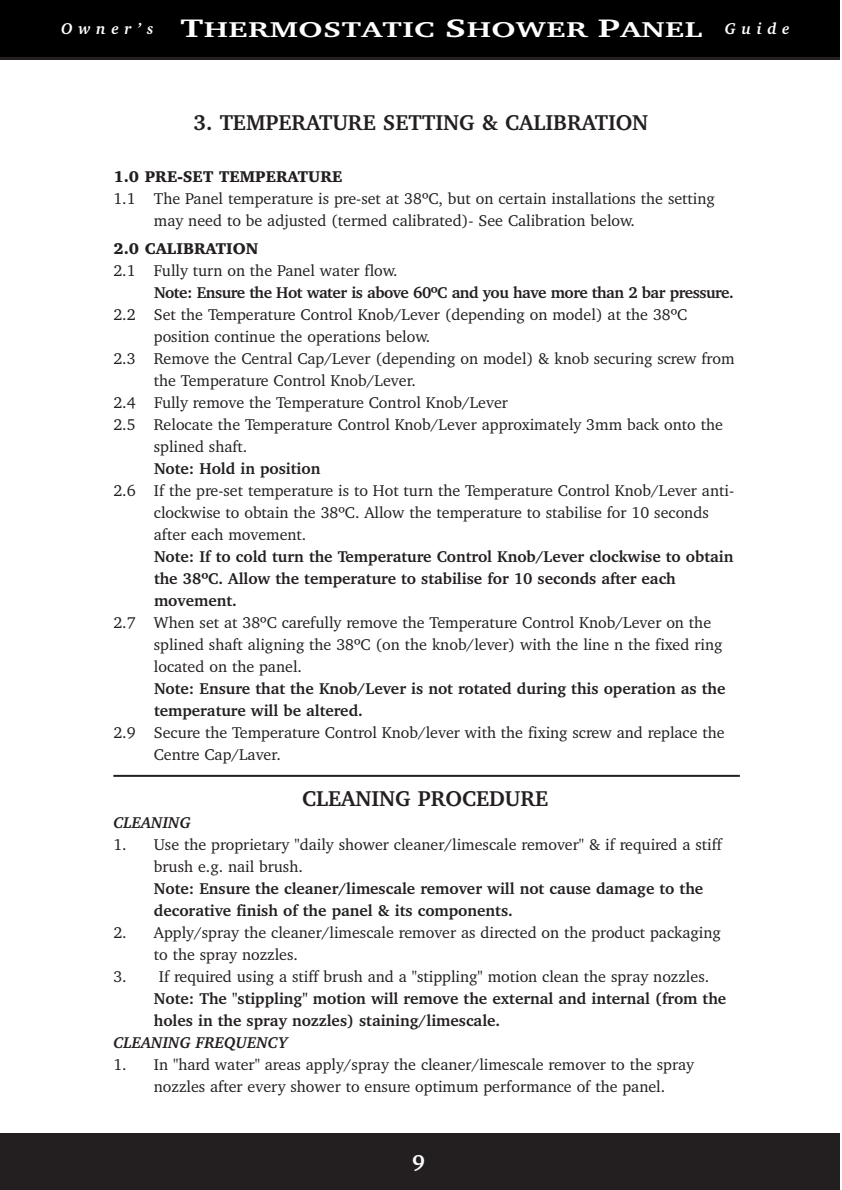
<style>
.page{position:relative;width:842px;height:1190px;background:#fff}
.page>*{position:absolute;margin:0;border:0;box-sizing:border-box;transform-origin:0 0}
.t1{font:700 22px "Charter IT Cby BT";color:#231f20}
.t2{font:700 22px "Charter IT Cby BT";letter-spacing:.015em;color:#fff;scale:1.45 1}
.t3{font:700 22px "Charter IT Cby BT";letter-spacing:.015em;color:#fff}
.t4{font:16px/22px "Charter IT Cby BT";color:#231f20}
.t5{font:700 16px/22px "Charter IT Cby BT";color:#231f20}
.t6{font:700 16px "Charter IT Cby BT";letter-spacing:-.03em;color:#231f20}
.t7{font:900 16px "Charter IT Cby BT";color:#231f20}
.t8{font:italic 700 16px "Charter IT Cby BT";color:#231f20}
.s1{font-style:italic;font-size:16px}
.s2{font-size:26px}
</style>
<div class="page">
<div style="left:0;top:1134px;width:840px;height:56px;background:#231f20"></div>
<div style="left:0;top:0;width:840px;height:60px;background:#231f20"></div>
<div style="left:0;top:0;width:840px;height:57px;background:#000"></div>
<hr style="left:113px;top:775px;width:627px;height:2px;background:#231f20">
<h1 class="t2" style="left:61px;top:21px;width:504px"><span class="s1">O w n e r ’ s</span> <span class="s2">T</span>HERMOSTATIC <span class="s2">S</span>HOWER <span class="s2">P</span>ANEL <span class="s1">G u i d e</span></h1>
<h1 class="t1" style="left:194px;top:114px;width:456px">3. TEMPERATURE SETTING &amp; CALIBRATION</h1>
<p class="t7" style="left:113px;top:171px;width:231px">1.0 PRE-SET TEMPERATURE</p>
<p class="t4" style="left:154px;top:189px;width:563px;text-indent:-40px">1.1 The Panel temperature is pre-set at 38ºC, but on certain installations the setting may need to be adjusted (termed calibrated)- See Calibration below.</p>
<p class="t7" style="left:113px;top:243px;width:146px">2.0 CALIBRATION</p>
<p class="t4" style="left:113px;top:261px;width:286px">2.1 Fully turn on the Panel water flow.</p>
<p class="t6" style="left:154px;top:287px;width:581px">Note: Ensure the Hot water is above 60ºC and you have more than 2 bar pressure.</p>
<p class="t4" style="left:113px;top:305px;width:576px">2.2 Set the Temperature Control Knob/Lever (depending on model) at the 38ºC</p>
<p class="t4" style="left:154px;top:327px;width:278px">position continue the operations below.</p>
<p class="t4" style="left:113px;top:349px;width:623px">2.3 Remove the Central Cap/Lever (depending on model) &amp; knob securing screw from</p>
<p class="t4" style="left:154px;top:371px;width:264px">the Temperature Control Knob/Lever.</p>
<p class="t4" style="left:113px;top:393px;width:396px">2.4 Fully remove the Temperature Control Knob/Lever</p>
<p class="t4" style="left:113px;top:415px;width:611px">2.5 Relocate the Temperature Control Knob/Lever approximately 3mm back onto the</p>
<p class="t4" style="left:154px;top:437px;width:95px">splined shaft.</p>
<p class="t5" style="left:154px;top:459px;width:168px">Note: Hold in position</p>
<p class="t4" style="left:154px;top:481px;width:582px;text-indent:-40px">2.6 If the pre-set temperature is to Hot turn the Temperature Control Knob/Lever anti&shy;clockwise to obtain the 38ºC. Allow the temperature to stabilise for 10 seconds after each movement.</p>
<p class="t5" style="left:154px;top:547px;width:581px">Note: If to cold turn the Temperature Control Knob/Lever clockwise to obtain the 38ºC. Allow the temperature to stabilise for 10 seconds after each movement.</p>
<p class="t4" style="left:154px;top:613px;width:570px;text-indent:-40px">2.7 When set at 38ºC carefully remove the Temperature Control Knob/Lever on the splined shaft aligning the 38ºC (on the knob/lever) with the line n the fixed ring located on the panel.</p>
<p class="t5" style="left:154px;top:679px;width:573px">Note: Ensure that the Knob/Lever is not rotated during this operation as the temperature will be altered.</p>
<p class="t4" style="left:154px;top:723px;width:572px;text-indent:-40px">2.9 Secure the Temperature Control Knob/lever with the fixing screw and replace the<br>Centre Cap/Laver.</p>
<h1 class="t1" style="left:302px;top:790px;width:248px">CLEANING PROCEDURE</h1>
<p class="t8" style="left:113px;top:817px;width:79px">CLEANING</p>
<p class="t4" style="left:154px;top:835px;width:570px;text-indent:-40px">1. Use the proprietary "daily shower cleaner/limescale remover" &amp; if required a stiff brush e.g. nail brush.</p>
<p class="t5" style="left:154px;top:879px;width:551px">Note: Ensure the cleaner/limescale remover will not cause damage to the decorative finish of the panel &amp; its components.</p>
<p class="t4" style="left:154px;top:923px;width:569px;text-indent:-40px">2. Apply/spray the cleaner/limescale remover as directed on the product packaging to the spray nozzles.</p>
<p class="t4" style="left:113px;top:967px;width:597px">3. If required using a stiff brush and a "stippling" motion clean the spray nozzles.</p>
<p class="t5" style="left:154px;top:989px;width:574px">Note: The "stippling" motion will remove the external and internal (from the holes in the spray nozzles) staining/limescale.</p>
<p class="t8" style="left:113px;top:1037px;width:176px">CLEANING FREQUENCY</p>
<p class="t4" style="left:154px;top:1055px;width:542px;text-indent:-40px">1. In "hard water" areas apply/spray the cleaner/limescale remover to the spray nozzles after every shower to ensure optimum performance of the panel.</p>
<h1 class="t3" style="left:412px;top:1154px;width:14px">9</h1>
</div>
